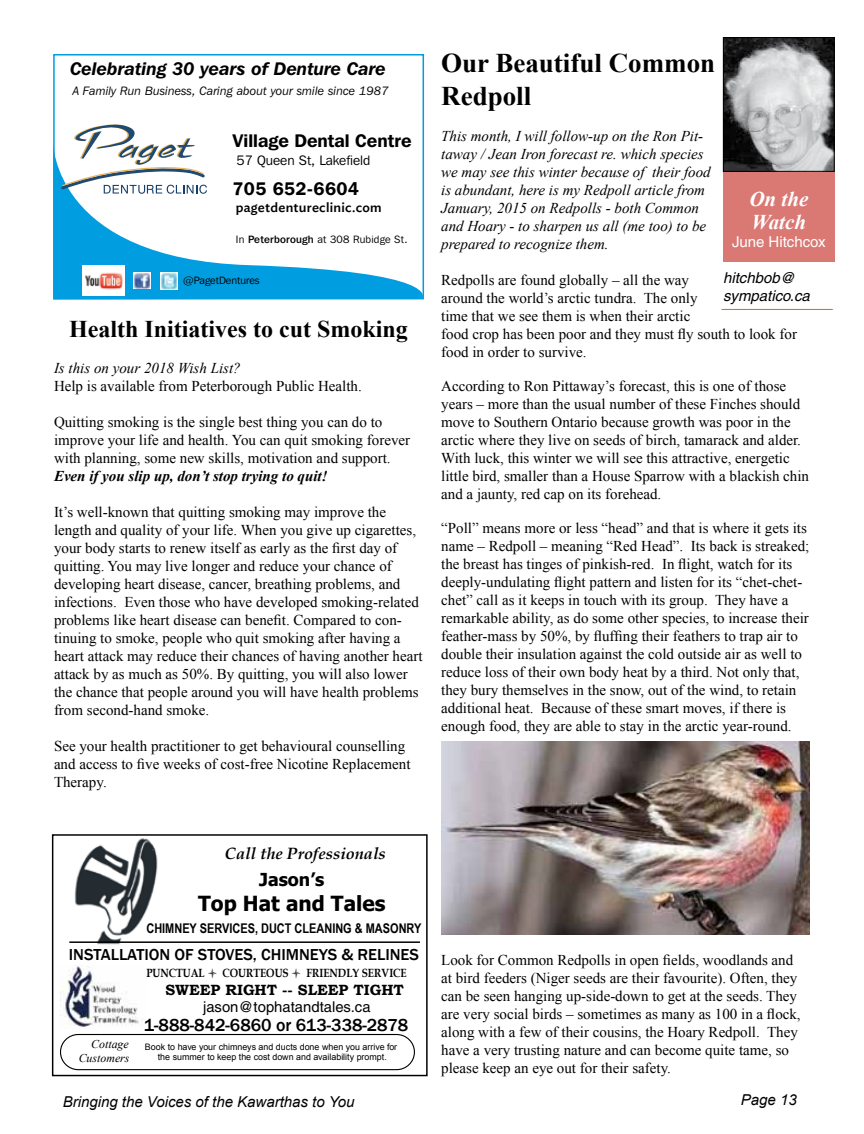
<style>
.page{position:relative;width:864px;height:1134px;background:#fff}
.page>*{position:absolute;margin:0;border:0;box-sizing:border-box;transform-origin:0 0}
.t1{font:700 27px/32.4px "Times New Roman";color:#000}
.t2{font:700 24px "Times New Roman";color:#000}
.t3{font:italic 700 21px/22.5px "Times New Roman";color:#fff}
.t4{font:700 20.85px "Tahoma";color:#000}
.t5{font:italic 600 18.15px "Franklin Gothic IT Cby BT";color:#000}
.t6{font:600 18.15px "Franklin Gothic IT Cby BT";color:#000}
.t7{font:600 18.15px "Franklin Gothic IT Cby BT";letter-spacing:.02em;color:#000}
.t8{font:500 17.85px "Franklin Gothic";color:#000}
.t9{font:700 17.85px "Tahoma";color:#000}
.t10{font:500 16.35px "Franklin Gothic";color:#000}
.t11{font:16.35px/19.4px "Franklin Extra Cond.Gothic";color:#000;text-align:center}
.t12{font:italic 700 16.35px "Book Antiqua";color:#000}
.t13{font:15px/18px "Times New Roman";color:#000}
.t14{font:italic 15px/18px "Times New Roman";color:#000}
.t15{font:italic 15px "Arial";color:#000}
.t16{font:italic 700 15px "Times New Roman";color:#000}
.t17{font:italic 15px/18px "Helvetica";color:#000}
.t18{font:15px "Helvetica";color:#fff}
.t19{font:14.85px "Helvetica";color:#000}
.t20{font:700 14.85px "Bookman Old Style";color:#000}
.t21{font:500 13.65px "Ideal Sans";letter-spacing:.02em;color:#000}
.t22{font:13.65px "Franklin Gothic IT Cby BT";color:#000}
.t23{font:700 13.35px "Arial Narrow";color:#000}
.t24{font:italic 12.15px "Franklin Gothic IT Cby BT";letter-spacing:.01em;color:#000}
.t25{font:700 11.85px "Book Antiqua";color:#000;scale:.85 1}
.t26{font:italic 11.85px/14.1px "Times New Roman";color:#000;text-align:right}
.t27{font:10.65px "Franklin Gothic IT Cby BT";letter-spacing:.02em;color:#000}
.t28{font:10.65px "Franklin Gothic IT Cby BT";color:#000}
.t29{font:8.85px/10.4px "Arial";color:#000;text-align:center}
.s1{font-weight:500}
</style>
<div class="page">
<div style="left:723px;top:171px;width:112px;height:90px;background:#da7974"></div>
<img style="left:725px;top:39px;width:108px;height:131px">
<div style="left:723px;top:37px;width:112px;height:135px;border:1px solid #000"></div>
<hr style="left:721px;top:309px;width:112px;height:1px;background:#e86011">
<img style="left:441px;top:741px;width:369px;height:193px">
<svg style="left:53px;top:143px;width:371px;height:156px"></svg>
<svg style="left:61px;top:124px;width:146px;height:70px"></svg>
<img style="left:133px;top:272px;width:17px;height:17px">
<img style="left:82px;top:266px;width:42px;height:29px">
<img style="left:161px;top:273px;width:16px;height:16px">
<img style="left:74px;top:838px;width:84px;height:107px">
<img style="left:60px;top:966px;width:83px;height:61px">
<div style="left:52px;top:834px;width:376px;height:242px;border:1px solid #000"></div>
<hr style="left:69px;top:941px;width:351px;height:2px;background:#000">
<div style="left:60px;top:1034px;width:355px;height:36px;border:1px solid #000;border-radius:18px"></div>
<p class="t5" style="left:70px;top:58px;width:317px">Celebrating 30 years of Denture Care</p>
<p class="t24" style="left:73px;top:83px;width:317px">A Family Run Business, Caring about your smile since 1987</p>
<p class="t6" style="left:233px;top:129px;width:181px">Village Dental Centre</p>
<p class="t22" style="left:237px;top:152px;width:135px">57 Queen St, Lakefield</p>
<p class="t7" style="left:233px;top:178px;width:128px">705 652-6604</p>
<p class="t21" style="left:236px;top:197px;width:148px">pagetdentureclinic.com</p>
<p class="t27" style="left:236px;top:233px;width:173px">In <span class="s1">Peterborough</span> at 308 Rubidge St.</p>
<p class="t28" style="left:183px;top:274px;width:78px">@PagetDentures</p>
<h2 class="t2" style="left:69px;top:313px;width:340px">Health Initiatives to cut Smoking</h2>
<p class="t14" style="left:54px;top:359px;width:188px">Is this on your 2018 Wish List?</p>
<p class="t13" style="left:54px;top:377px;width:309px">Help is available from Peterborough Public Health.</p>
<p class="t13" style="left:54px;top:413px;width:358px">Quitting smoking is the single best thing you can do to improve your life and health. You can quit smoking forever with planning, some new skills, motivation and support.</p>
<p class="t16" style="left:54px;top:466px;width:275px">Even if you slip up, don’t stop trying to quit!</p>
<p class="t13" style="left:54px;top:503px;width:370px">It’s well-known that quitting smoking may improve the length and quality of your life. When you give up cigarettes, your body starts to renew itself as early as the first day of quitting. You may live longer and reduce your chance of developing heart disease, cancer, breathing problems, and infections. Even those who have developed smoking-related problems like heart disease can benefit. Compared to con&shy;tinuing to smoke, people who quit smoking after having a heart attack may reduce their chances of having another heart attack by as much as 50%. By quitting, you will also lower the chance that people around you will have health problems from second-hand smoke.</p>
<p class="t13" style="left:54px;top:737px;width:358px">See your health practitioner to get behavioural counselling and access to five weeks of cost-free Nicotine Replacement<br>Therapy.</p>
<h1 class="t1" style="left:441px;top:46px;width:276px">Our Beautiful Common<br>Redpoll</h1>
<p class="t14" style="left:441px;top:126px;width:271px">This month, I will follow-up on the Ron Pit&shy;taway / Jean Iron forecast re. which species we may see this winter because of their food is abundant, here is my Redpoll article from January, 2015 on Redpolls - both Common and Hoary - to sharpen us all (me too) to be prepared to recognize them.</p>
<p class="t13" style="left:441px;top:270px;width:357px">Redpolls are found globally – all the way<br>around the world’s arctic tundra. The only<br>time that we see them is when their arctic<br>food crop has been poor and they must fly south to look for food in order to survive.</p>
<p class="t13" style="left:441px;top:377px;width:369px">According to Ron Pittaway’s forecast, this is one of those years – more than the usual number of these Finches should move to Southern Ontario because growth was poor in the arctic where they live on seeds of birch, tamarack and alder.<br>With luck, this winter we will see this attractive, energetic little bird, smaller than a House Sparrow with a blackish chin and a jaunty, red cap on its forehead.</p>
<p class="t13" style="left:441px;top:519px;width:370px">“Poll” means more or less “head” and that is where it gets its name – Redpoll – meaning “Red Head”. Its back is streaked; the breast has tinges of pinkish-red. In flight, watch for its deeply-undulating flight pattern and listen for its “chet-chet&shy;chet” call as it keeps in touch with its group. They have a remarkable ability, as do some other species, to increase their feather-mass by 50%, by fluffing their feathers to trap air to double their insulation against the cold outside air as well to reduce loss of their own body heat by a third. Not only that, they bury themselves in the snow, out of the wind, to retain additional heat. Because of these smart moves, if there is enough food, they are able to stay in the arctic year-round.</p>
<h3 class="t3" style="left:749px;top:187px;width:60px">On the<br>Watch</h3>
<p class="t18" style="left:732px;top:233px;width:95px">June Hitchcox</p>
<p class="t17" style="left:723px;top:268px;width:92px">hitchbob@ sympatico.ca</p>
<p class="t12" style="left:225px;top:842px;width:162px">Call the Professionals</p>
<p class="t11" style="left:238px;top:898px;width:138px">CHIMNEY SERVICES<br>DUCT CLEANING &amp; MASONRY</p>
<p class="t10" style="left:69px;top:945px;width:352px">INSTALLATION OF STOVES, CHIMNEYS &amp; RELINES</p>
<p class="t25" style="left:146px;top:965px;width:308px">PUNCTUAL ● COURTEOUS ● FRIENDLY SERVICE</p>
<p class="t20" style="left:165px;top:979px;width:240px">SWEEP RIGHT -- SLEEP TIGHT</p>
<p class="t8" style="left:144px;top:1014px;width:266px">1-888-842-6860 or 613-338-2878</p>
<p class="t26" style="left:79px;top:1037px;width:52px">Cottage<br>Customers</p>
<p class="t29" style="left:145px;top:1042px;width:254px">Book to have your chimneys and ducts done when you arrive for the summer to keep the cost down and availability prompt.</p>
<p class="t9" style="left:259px;top:867px;width:67px">Jason’s</p>
<h3 class="t4" style="left:198px;top:889px;width:189px">Top Hat and Tales</h3>
<p class="t23" style="left:146px;top:918px;width:276px">CHIMNEY SERVICES, DUCT CLEANING &amp; MASONRY</p>
<p class="t19" style="left:203px;top:998px;width:169px">jason@tophatandtales.ca</p>
<p class="t13" style="left:441px;top:951px;width:361px">Look for Common Redpolls in open fields, woodlands and at bird feeders (Niger seeds are their favourite). Often, they can be seen hanging up-side-down to get at the seeds. They are very social birds – sometimes as many as 100 in a flock, along with a few of their cousins, the Hoary Redpoll. They have a very trusting nature and can become quite tame, so please keep an eye out for their safety.</p>
<p class="t15" style="left:63px;top:1092px;width:293px">Bringing the Voices of the Kawarthas to You</p>
<p class="t15" style="left:741px;top:1090px;width:57px">Page 13</p>
</div>
